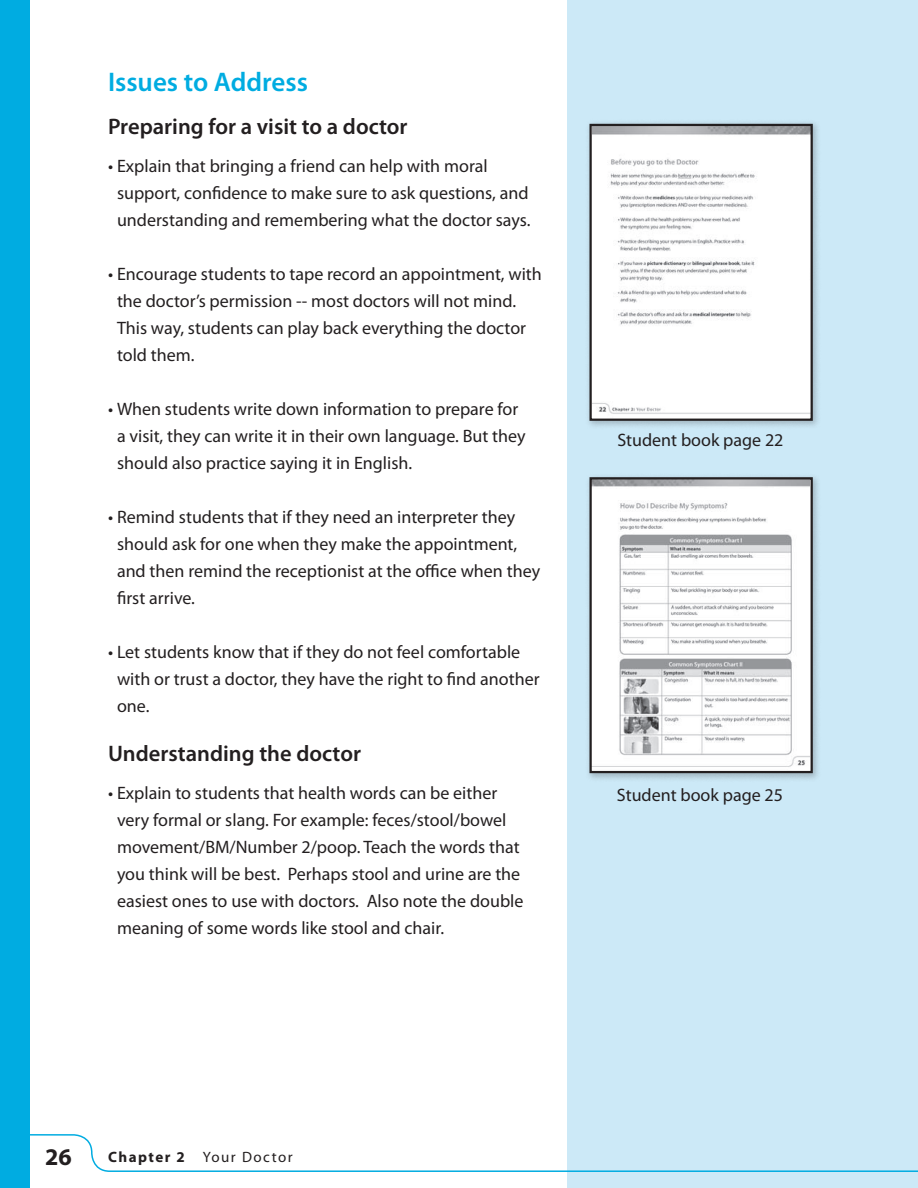
<style>
.page{position:relative;width:918px;height:1188px;background:#fff}
.page>*{position:absolute;margin:0;border:0;box-sizing:border-box;transform-origin:0 0}
.t1{font:600 27px "Myriad Pro";color:#00ace1}
.t2{font:700 24px "Myriad Pro";color:#231f20}
.t3{font:600 22.5px "Myriad Pro";color:#231f20}
.t4{font:18px/27px "Myriad Pro";color:#231f20}
.t5{font:15px "Myriad Pro";letter-spacing:.1em;color:#231f20}
.s1{font-weight:700}
</style>
<div class="page">
<div style="left:0;top:0;width:30px;height:1188px;background:#00ace1"></div>
<div style="left:567px;top:0;width:351px;height:1188px;background:#cce9f7"></div>
<div style="left:584px;top:118px;width:250px;height:324px;background:#231f20;opacity:.25"></div>
<img style="left:593px;top:127px;width:217px;height:291px">
<div style="left:590px;top:124px;width:223px;height:297px;border:2px solid #231f20"></div>
<div style="left:584px;top:472px;width:250px;height:322px;background:#231f20;opacity:.25"></div>
<img style="left:593px;top:480px;width:217px;height:290px">
<div style="left:590px;top:477px;width:223px;height:296px;border:2px solid #231f20"></div>
<svg style="left:30px;top:1134px;width:888px;height:38px"></svg>
<h1 class="t1" style="left:108px;top:65px;width:201px">Issues to Address</h1>
<p class="t3" style="left:108px;top:112px;width:301px">Preparing for a visit to a doctor</p>
<p class="t4" style="left:117px;top:152px;width:415px;text-indent:-9px">• Explain that bringing a friend can help with moral support, confidence to make sure to ask questions, and understanding and remembering what the doctor says.</p>
<p class="t4" style="left:117px;top:260px;width:426px;text-indent:-9px">• Encourage students to tape record an appointment, with the doctor’s permission -- most doctors will not mind.<br>This way, students can play back everything the doctor told them.</p>
<p class="t4" style="left:117px;top:395px;width:410px;text-indent:-9px">• When students write down information to prepare for a visit, they can write it in their own language. But they should also practice saying it in English.</p>
<p class="t4" style="left:117px;top:503px;width:425px;text-indent:-9px">• Remind students that if they need an interpreter they should ask for one when they make the appointment, and then remind the receptionist at the office when they first arrive.</p>
<p class="t4" style="left:117px;top:638px;width:424px;text-indent:-9px">• Let students know that if they do not feel comfortable with or trust a doctor, they have the right to find another one.</p>
<p class="t3" style="left:108px;top:739px;width:255px">Understanding the doctor</p>
<p class="t4" style="left:117px;top:779px;width:408px;text-indent:-9px">• Explain to students that health words can be either very formal or slang. For example: feces/stool/bowel movement/BM/Number 2/poop. Teach the words that you think will be best. Perhaps stool and urine are the easiest ones to use with doctors. Also note the double meaning of some words like stool and chair.</p>
<p class="t4" style="left:617px;top:426px;width:168px">Student book page 22</p>
<p class="t4" style="left:617px;top:781px;width:168px">Student book page 25</p>
<h2 class="t2" style="left:45px;top:1141px;width:28px">26</h2>
<p class="t5" style="left:108px;top:1147px;width:186px"><span class="s1">Chapter 2</span> Your Doctor</p>
</div>
